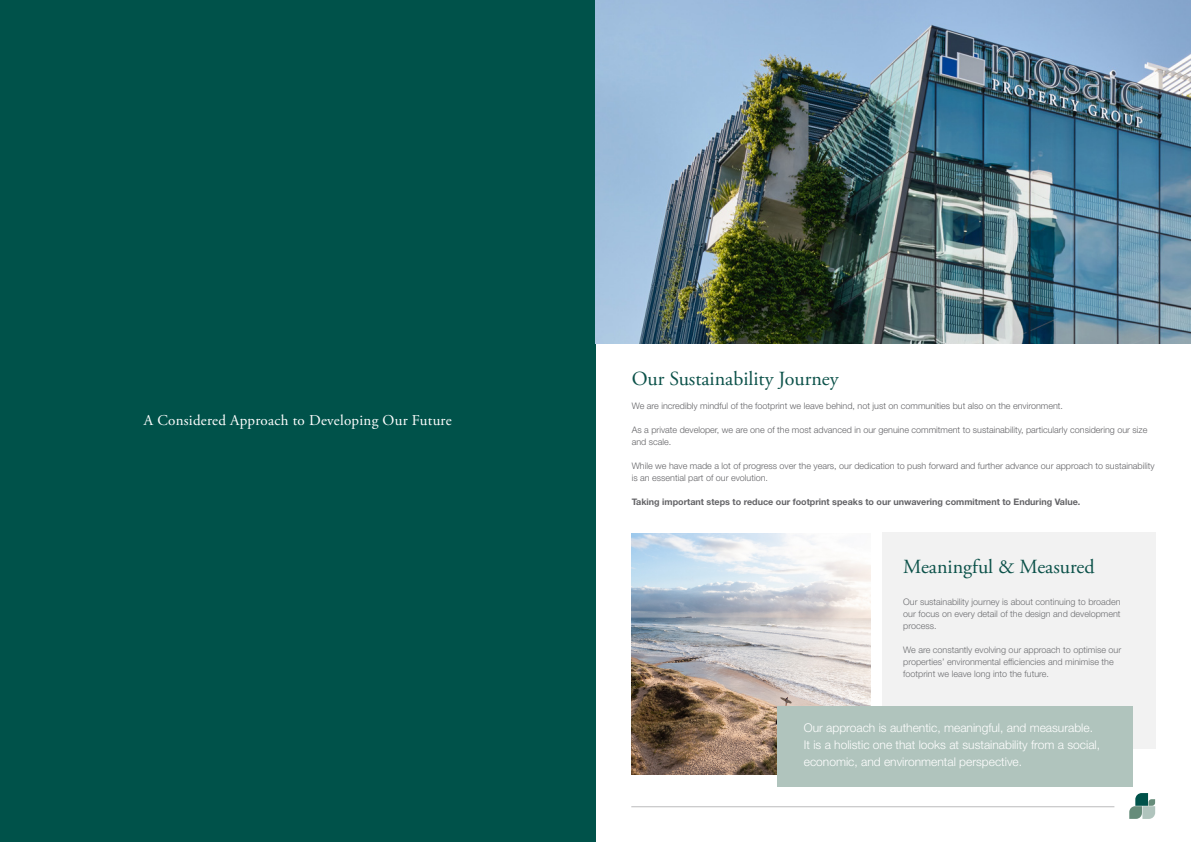
<style>
.page{position:relative;width:1191px;height:842px;background:#fff}
.page>*{position:absolute;margin:0;border:0;box-sizing:border-box;transform-origin:0 0}
.t1{font:20px "Adobe Garamond Pro";color:#0b5149}
.t2{font:15px "Adobe Garamond Pro";letter-spacing:.015em;color:#fff}
.t3{font:300 12px/17px "Helvetica Neue LT Std";color:#fff}
.t4{font:300 9px/12px "Helvetica Neue LT Std";color:#636366}
.t5{font:300 9px/12px "Helvetica Neue LT Std";color:#6c6d70;text-align:justify}
.t6{font:700 9px "Helvetica Neue LT Std";color:#636366}
</style>
<div class="page">
<div style="left:0;top:0;width:595px;height:842px;background:#00524a"></div>
<img style="left:595px;top:0;width:596px;height:343px">
<div style="left:882px;top:533px;width:273px;height:216px;background:#f2f2f2"></div>
<img style="left:631px;top:534px;width:240px;height:241px">
<div style="left:777px;top:706px;width:355px;height:81px;background:#b0c4bd"></div>
<svg style="left:1129px;top:793px;width:26px;height:26px"></svg>
<hr style="left:631px;top:806px;width:483px;height:1px;background:#6c6d70">
<p class="t2" style="left:144px;top:411px;width:309px">A Considered Approach to Developing Our Future</p>
<p class="t1" style="left:631px;top:367px;width:208px">Our Sustainability Journey</p>
<p class="t4" style="left:631px;top:400px;width:433px">We are incredibly mindful of the footprint we leave behind, not just on communities but also on the environment.</p>
<p class="t4" style="left:631px;top:424px;width:517px">As a private developer, we are one of the most advanced in our genuine commitment to sustainability, particularly considering our size and scale.</p>
<p class="t4" style="left:631px;top:460px;width:524px">While we have made a lot of progress over the years, our dedication to push forward and further advance our approach to sustainability is an essential part of our evolution.</p>
<p class="t6" style="left:631px;top:496px;width:450px">Taking important steps to reduce our footprint speaks to our unwavering commitment to Enduring Value.</p>
<p class="t1" style="left:903px;top:555px;width:193px">Meaningful &amp; Measured</p>
<p class="t5" style="left:903px;top:595px;width:219px">Our sustainability journey is about continuing to broaden our focus on every detail of the design and development process.</p>
<p class="t5" style="left:903px;top:643px;width:219px;text-align:left">We are constantly evolving our approach to optimise our properties’ environmental efficiencies and minimise the footprint we leave long into the future.</p>
<p class="t3" style="left:803px;top:719px;width:298px">Our approach is authentic, meaningful, and measurable.<br>It is a holistic one that looks at sustainability from a social, economic, and environmental perspective.</p>
</div>
